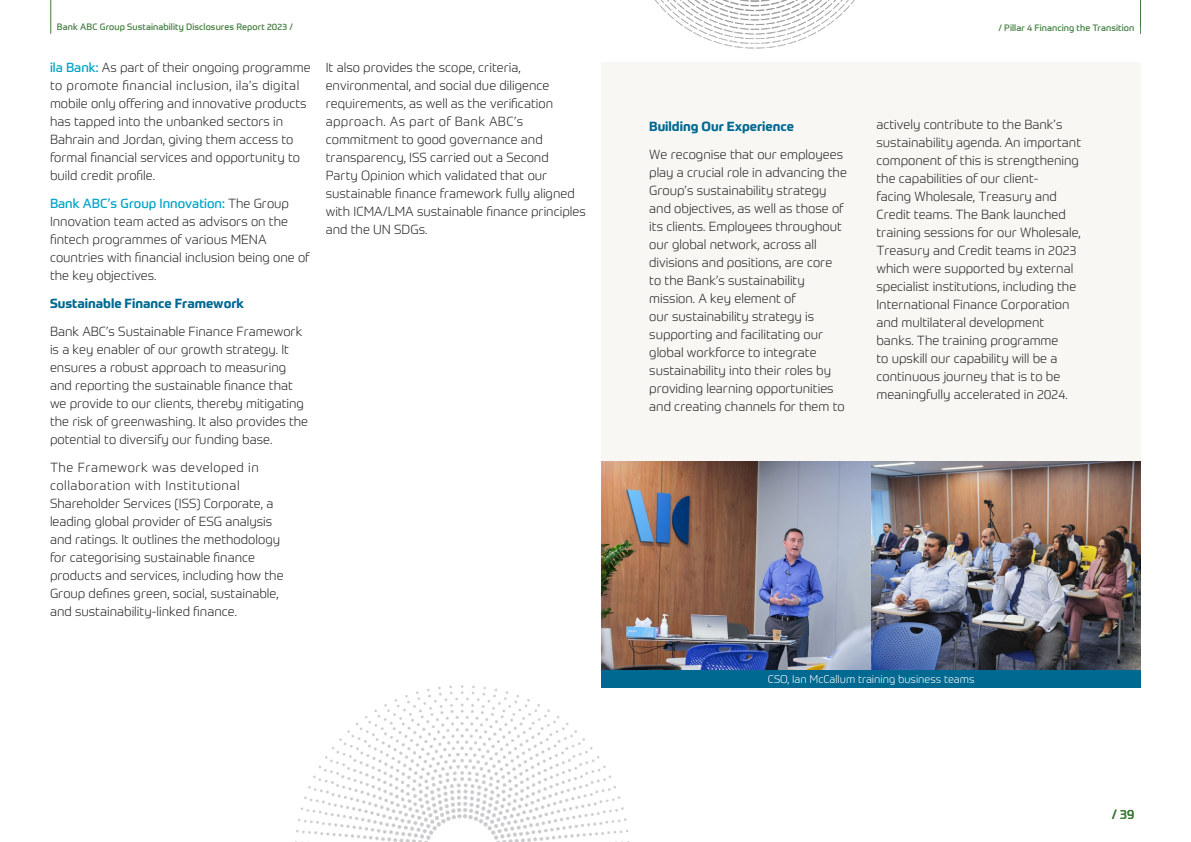
<style>
.page{position:relative;width:1191px;height:842px;background:#fff}
.page>*{position:absolute;margin:0;border:0;box-sizing:border-box;transform-origin:0 0}
.t1{font:300 13px/18px "Prometo";color:#262626}
._12pt{font:700 13px "Prometo";color:#006991}
._48pt_Headline{font:13px "Prometo";color:#3f7b3c}
.t2{font:300 11px "Prometo";color:#fff}
._48pt_Headline-2{font:9px "Prometo";letter-spacing:.01em;color:#3f7b3c}
.s1{font-weight:400;color:#00a4c7}
</style>
<div class="page">
<hr style="left:50px;top:0;width:1px;height:34px;background:#3f7b3c">
<img style="left:655px;top:0;width:200px;height:49px">
<hr style="left:1140px;top:0;width:1px;height:34px;background:#5c8f59">
<div style="left:601px;top:62px;width:540px;height:582px;background:#f8f7f4"></div>
<img style="left:295px;top:685px;width:335px;height:157px">
<img style="left:601px;top:462px;width:540px;height:208px">
<div style="left:601px;top:670px;width:540px;height:18px;background:#006991"></div>
<svg style="left:1140px;top:0;width:1px;height:27px"></svg>
<p class="_48pt_Headline-2" style="left:57px;top:22px;width:238px">Bank ABC Group Sustainability Disclosures Report 2023 /</p>
<p class="t1" style="left:50px;top:59px;width:262px"><span class="s1">ila Bank:</span> As part of their ongoing programme to promote financial inclusion, ila’s digital mobile only offering and innovative products has tapped into the unbanked sectors in Bahrain and Jordan, giving them access to formal financial services and opportunity to build credit profile.</p>
<p class="t1" style="left:50px;top:195px;width:261px"><span class="s1">Bank ABC’s Group Innovation:</span> The Group Innovation team acted as advisors on the fintech programmes of various MENA countries with financial inclusion being one of the key objectives.</p>
<p class="_12pt" style="left:50px;top:296px;width:196px">Sustainable Finance Framework</p>
<p class="t1" style="left:50px;top:323px;width:260px">Bank ABC’s Sustainable Finance Framework is a key enabler of our growth strategy. It ensures a robust approach to measuring and reporting the sustainable finance that we provide to our clients, thereby mitigating the risk of greenwashing. It also provides the potential to diversify our funding base.</p>
<p class="t1" style="left:50px;top:459px;width:235px">The Framework was developed in collaboration with Institutional Shareholder Services (ISS) Corporate, a leading global provider of ESG analysis and ratings. It outlines the methodology for categorising sustainable finance products and services, including how the Group defines green, social, sustainable, and sustainability-linked finance.</p>
<p class="t1" style="left:326px;top:59px;width:261px">It also provides the scope, criteria, environmental, and social due diligence requirements, as well as the verification approach. As part of Bank ABC’s commitment to good governance and transparency, ISS carried out a Second<br>Party Opinion which validated that our sustainable finance framework fully aligned with ICMA/LMA sustainable finance principles and the UN SDGs.</p>
<p class="_48pt_Headline-2" style="left:998px;top:22px;width:137px">/ Pillar 4 Financing the Transition</p>
<p class="_12pt" style="left:649px;top:119px;width:146px">Building Our Experience</p>
<p class="t1" style="left:649px;top:146px;width:199px">We recognise that our employees play a crucial role in advancing the<br>Group’s sustainability strategy and objectives, as well as those of its clients. Employees throughout our global network, across all divisions and positions, are core to the Bank’s sustainability mission. A key element of<br>our sustainability strategy is supporting and facilitating our global workforce to integrate sustainability into their roles by providing learning opportunities and creating channels for them to</p>
<p class="t1" style="left:876px;top:116px;width:206px">actively contribute to the Bank’s sustainability agenda. An important component of this is strengthening the capabilities of our client-<br>facing Wholesale, Treasury and Credit teams. The Bank launched training sessions for our Wholesale, Treasury and Credit teams in 2023 which were supported by external specialist institutions, including the International Finance Corporation and multilateral development banks. The training programme<br>to upskill our capability will be a continuous journey that is to be meaningfully accelerated in 2024.</p>
<p class="t2" style="left:768px;top:672px;width:208px">CSO, Ian McCallum training business teams</p>
<p class="_48pt_Headline" style="left:1111px;top:807px;width:24px">/ 39</p>
</div>
